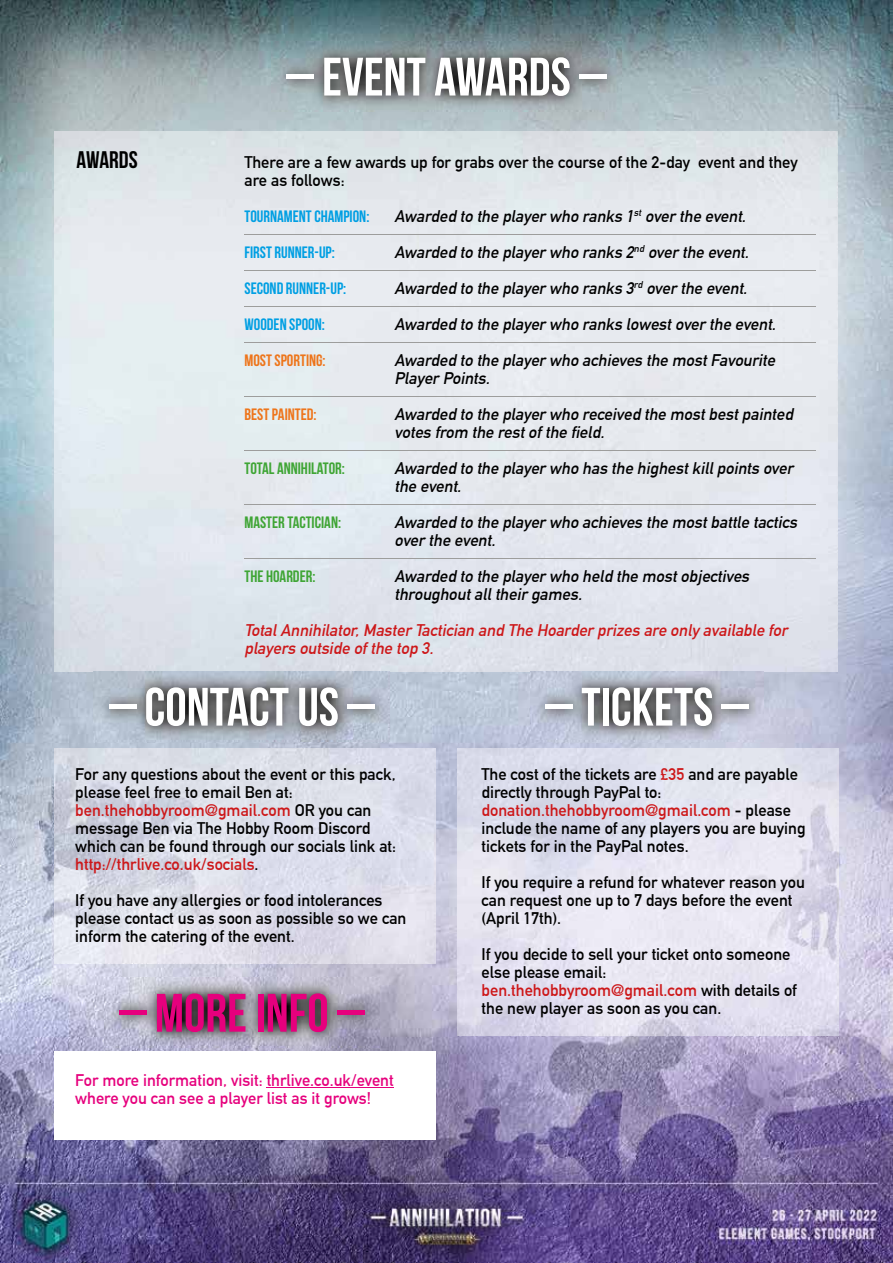
<style>
.page{position:relative;width:893px;height:1263px;background:#fff}
.page>*{position:absolute;margin:0;border:0;box-sizing:border-box;transform-origin:0 0}
.t1{font:700 54px "Bebas Neue";color:#fff}
.t2{font:700 54px "Bebas Neue";color:#e6007d}
.t3{font:700 24px "Bebas Neue";color:#000}
.t4{font:700 16.5px/18px "DIN Alternate";color:#000}
.t5{font:italic 700 16.5px/18px "DIN Alternate";color:#000}
.t6{font:italic 700 16.5px/18px "DIN Alternate";color:#cd1719}
.t7{font:700 16.5px/18px "DIN Alternate";color:#e6007d}
.t8{font:700 16.5px "Bebas Neue";color:#009fe3}
.t9{font:700 16.5px "Bebas Neue";color:#3fa535}
.t10{font:700 16.5px "Bebas Neue";color:#ee751b}
.s1{color:#cd1719}
</style>
<div class="page">
<img style="left:0;top:0;width:893px;height:1263px">
<img style="left:54px;top:132px;width:783px;height:540px">
<img style="left:457px;top:748px;width:382px;height:288px">
<img style="left:54px;top:748px;width:382px;height:216px">
<div style="left:54px;top:1051px;width:382px;height:89px;background:#fff"></div>
<img style="left:272px;top:42px;width:349px;height:69px">
<img style="left:94px;top:672px;width:296px;height:69px">
<img style="left:104px;top:978px;width:276px;height:69px">
<img style="left:531px;top:672px;width:233px;height:69px">
<hr style="left:267px;top:1087px;width:127px;height:1px;background:#e6007d">
<hr style="left:244px;top:234px;width:572px;height:1px;background:#9d9d9c">
<hr style="left:244px;top:270px;width:572px;height:1px;background:#9d9d9c">
<hr style="left:244px;top:306px;width:572px;height:1px;background:#9d9d9c">
<hr style="left:244px;top:342px;width:572px;height:1px;background:#9d9d9c">
<hr style="left:244px;top:396px;width:572px;height:1px;background:#9d9d9c">
<hr style="left:244px;top:450px;width:572px;height:1px;background:#9d9d9c">
<hr style="left:244px;top:504px;width:572px;height:1px;background:#9d9d9c">
<hr style="left:244px;top:558px;width:572px;height:1px;background:#9d9d9c">
<h1 class="t1" style="left:287px;top:47px;width:321px">– EVENT AWARDS –</h1>
<h2 class="t3" style="left:77px;top:146px;width:63px">AWARDS</h2>
<p class="t4" style="left:244px;top:152px;width:555px">There are a few awards up for grabs over the course of the 2-day event and they are as follows:</p>
<p class="t8" style="left:244px;top:207px;width:126px">TOURNAMENT CHAMPION:</p>
<p class="t5" style="left:394px;top:206px;width:357px">Awarded to the playerwho ranks 1<sup>st</sup> overthe event.</p>
<p class="t8" style="left:244px;top:243px;width:92px">FIRST RUNNER-UP:</p>
<p class="t5" style="left:394px;top:242px;width:360px">Awarded to the playerwho ranks 2<sup>nd</sup> overthe event.</p>
<p class="t8" style="left:244px;top:279px;width:103px">SECOND RUNNER-UP:</p>
<p class="t5" style="left:394px;top:278px;width:358px">Awarded to the playerwho ranks 3<sup>rd</sup> overthe event.</p>
<p class="t8" style="left:244px;top:315px;width:82px">WOODEN SPOON:</p>
<p class="t5" style="left:394px;top:314px;width:387px">Awarded to the playerwho ranks lowestoverthe event.</p>
<p class="t10" style="left:244px;top:351px;width:83px">MOST SPORTING:</p>
<p class="t5" style="left:394px;top:350px;width:386px">Awarded to the playerwho achieves the mostFavourite<br>PlayerPoints.</p>
<p class="t10" style="left:244px;top:405px;width:74px">BEST PAINTED:</p>
<p class="t5" style="left:394px;top:404px;width:404px">Awarded to the playerwho received the mostbestpainted votes from the restofthe field.</p>
<p class="t9" style="left:244px;top:459px;width:102px">TOTAL ANNIHILATOR:</p>
<p class="t5" style="left:394px;top:458px;width:404px">Awarded to the playerwho has the highestkillpoints over the event.</p>
<p class="t9" style="left:244px;top:513px;width:98px">MASTER TACTICIAN:</p>
<p class="t5" style="left:394px;top:512px;width:408px">Awarded to the playerwho achieves the mostbattle tactics overthe event.</p>
<p class="t9" style="left:244px;top:567px;width:72px">THE HOARDER:</p>
<p class="t5" style="left:394px;top:566px;width:360px">Awarded to the playerwho held the mostobjectives throughoutalltheirgames.</p>
<p class="t6" style="left:244px;top:620px;width:549px">TotalAnnihilator,MasterTactician and The Hoarderprizes are only available for players outside ofthe top 3.</p>
<h1 class="t1" style="left:109px;top:677px;width:267px">– CONTACT US –</h1>
<p class="t4" style="left:75px;top:764px;width:322px">For any questions about the event or this pack, please feel free to email Ben at: <span class="s1">ben.thehobbyroom@gmail.com</span> OR you can message Ben via The Hobby Room Discord which can be found through our socials link at: <span class="s1">http://thrlive.co.uk/socials</span>.</p>
<p class="t4" style="left:75px;top:890px;width:333px">If you have any allergies or food intolerances please contact us as soon as possible so we can inform the catering of the event.</p>
<h1 class="t2" style="left:119px;top:983px;width:246px">– MORE INFO –</h1>
<p class="t7" style="left:75px;top:1070px;width:320px">For more information, visit: thrlive.co.uk/event where you can see a player list as it grows!</p>
<h1 class="t1" style="left:546px;top:677px;width:204px">– TICKETS –</h1>
<p class="t4" style="left:482px;top:764px;width:326px">The cost of the tickets are <span class="s1">£35</span> and are payable directly through PayPal to: <span class="s1">donation.thehobbyroom@gmail.com</span> - please include the name of any players you are buying tickets for in the PayPal notes.</p>
<p class="t4" style="left:482px;top:872px;width:325px">If you require a refund for whatever reason you can request one up to 7 days before the event (April 17th).</p>
<p class="t4" style="left:482px;top:944px;width:317px">If you decide to sell your ticket onto someone else please email: <span class="s1">ben.thehobbyroom@gmail.com</span> with details of the new player as soon as you can.</p>
</div>
